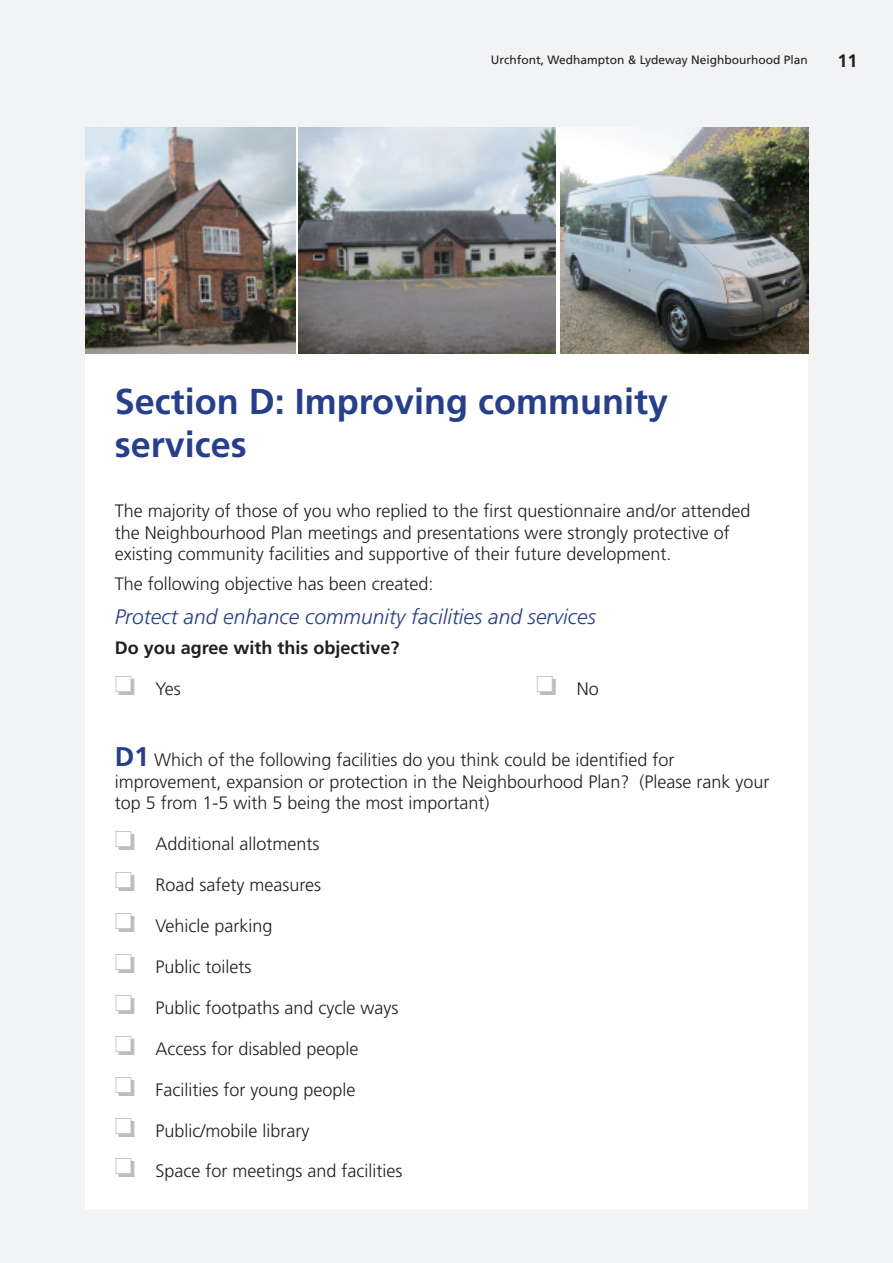
<style>
.page{position:relative;width:893px;height:1263px;background:#f2f3f4}
.page>*{position:absolute;margin:0;border:0;box-sizing:border-box;transform-origin:0 0}
.Main_headings{font:700 36px/43.2px "Frutiger";color:#253f8e}
.t1{font:italic 300 21px "Frutiger";color:#253f8e}
.Text{font:300 18px/21.6px "Frutiger";color:#231f20}
.Text-2{font:700 18px "Frutiger";color:#231f20}
.t2{font:12px "Frutiger";color:#231f20}
.s1{color:#bcbdc0}
.s2{font-weight:700;font-size:27px;color:#253f8e}
</style>
<div class="page">
<div style="left:85px;top:128px;width:723px;height:1081px;background:#fff"></div>
<img style="left:85px;top:128px;width:210px;height:225px">
<img style="left:560px;top:128px;width:249px;height:225px">
<img style="left:299px;top:128px;width:256px;height:225px">
<p class="t2" style="left:491px;top:53px;width:319px">Urchfont, Wedhampton &amp; Lydeway Neighbourhood Plan</p>
<p class="Text-2" style="left:837px;top:50px;width:22px">11</p>
<p class="Main_headings" style="left:115px;top:379px;width:555px">Section D: Improving community services</p>
<p class="Text" style="left:115px;top:500px;width:637px">The majority of those of you who replied to the first questionnaire and/or attended the Neighbourhood Plan meetings and presentations were strongly protective of existing community facilities and supportive of their future development.</p>
<p class="Text" style="left:115px;top:573px;width:320px">The following objective has been created:</p>
<p class="t1" style="left:115px;top:605px;width:483px">Protect and enhance community facilities and services</p>
<p class="Text-2" style="left:115px;top:637px;width:286px">Do you agree with this objective?</p>
<p class="Text" style="left:115px;top:678px;width:67px"><span class="s1">❏</span> Yes</p>
<p class="Text" style="left:536px;top:678px;width:64px"><span class="s1">❏</span> No</p>
<p class="Text" style="left:115px;top:749px;width:656px"><span class="s2">D1</span> Which of the following facilities do you think could be identified for improvement, expansion or protection in the Neighbourhood Plan? (Please rank your top 5 from 1-5 with 5 being the most important)</p>
<p class="Text" style="left:115px;top:833px;width:206px"><span class="s1">❏</span> Additional allotments</p>
<p class="Text" style="left:115px;top:874px;width:208px"><span class="s1">❏</span> Road safety measures</p>
<p class="Text" style="left:115px;top:915px;width:159px"><span class="s1">❏</span> Vehicle parking</p>
<p class="Text" style="left:115px;top:956px;width:138px"><span class="s1">❏</span> Public toilets</p>
<p class="Text" style="left:115px;top:997px;width:285px"><span class="s1">❏</span> Public footpaths and cycle ways</p>
<p class="Text" style="left:115px;top:1038px;width:245px"><span class="s1">❏</span> Access for disabled people</p>
<p class="Text" style="left:115px;top:1078px;width:242px"><span class="s1">❏</span> Facilities for young people</p>
<p class="Text" style="left:115px;top:1119px;width:196px"><span class="s1">❏</span> Public/mobile library</p>
<p class="Text" style="left:115px;top:1160px;width:289px"><span class="s1">❏</span> Space for meetings and facilities</p>
</div>
